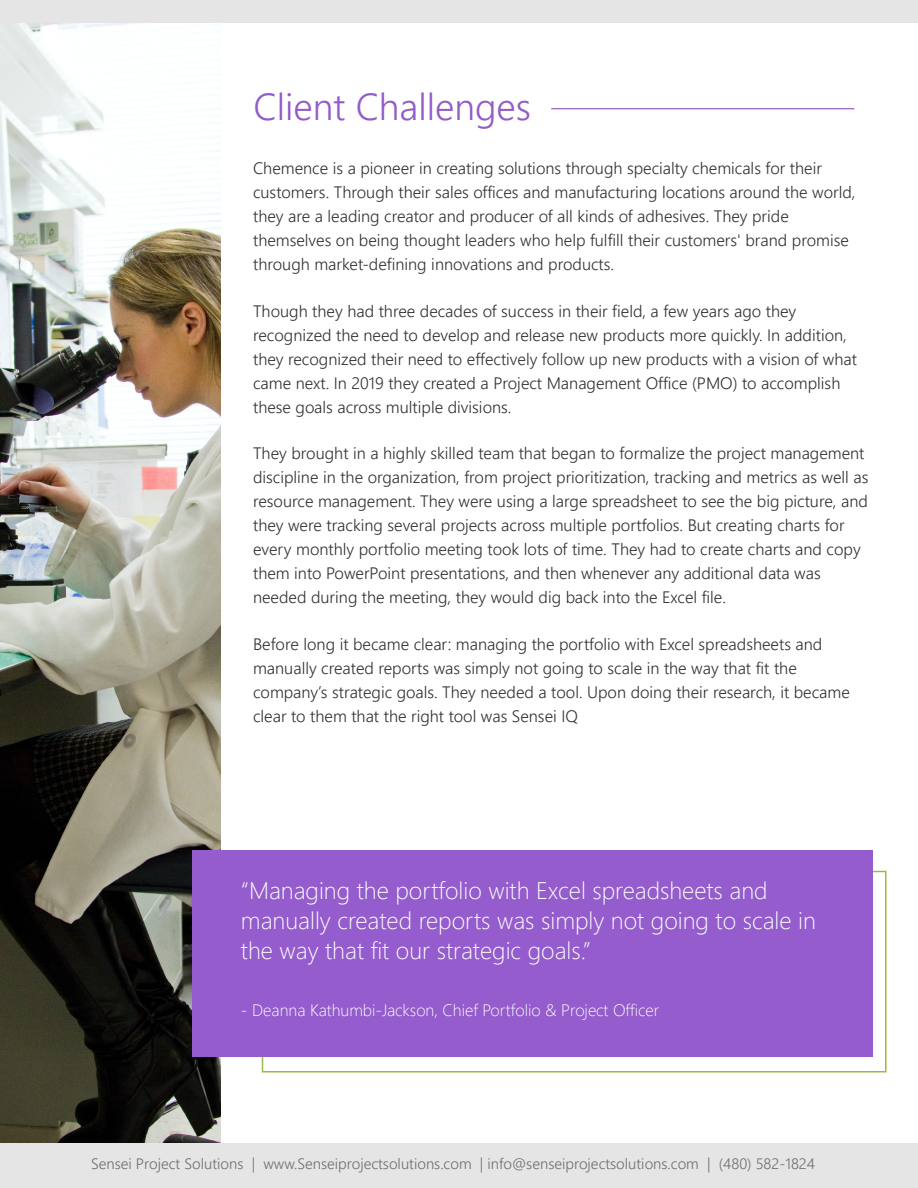
<style>
.page{position:relative;width:918px;height:1188px;background:#fff}
.page>*{position:absolute;margin:0;border:0;box-sizing:border-box;transform-origin:0 0}
.t1{font:300 37.5px "Segoe UI";color:#915cc9}
.t2{font:300 24px/30px "Segoe UI";color:#fbfbfb}
.t3{font:300 16.5px/24px "Segoe UI";color:#303131}
.t4{font:300 16.5px "Segoe UI";color:#fbfbfb}
.t5{font:300 15px "Segoe UI";color:#6d6e6e}
</style>
<div class="page">
<img style="left:0;top:22px;width:220px;height:1121px">
<div style="left:262px;top:871px;width:624px;height:201px;border:2px solid #99bc40"></div>
<div style="left:0;top:1143px;width:918px;height:45px;background:#e5e5e5"></div>
<hr style="left:551px;top:108px;width:303px;height:1px;background:#915cc9">
<div style="left:0;top:0;width:918px;height:22px;background:#e5e5e5"></div>
<div style="left:192px;top:850px;width:681px;height:207px;background:#945ccc"></div>
<h1 class="t1" style="left:254px;top:71px;width:279px">Client Challenges</h1>
<p class="t3" style="left:253px;top:155px;width:604px">Chemence is a pioneer in creating solutions through specialty chemicals for their customers. Through their sales offices and manufacturing locations around the world, they are a leading creator and producer of all kinds of adhesives. They pride themselves on being thought leaders who help fulfill their customers' brand promise through market-defining innovations and products.</p>
<p class="t3" style="left:253px;top:297px;width:605px">Though they had three decades of success in their field, a few years ago they recognized the need to develop and release new products more quickly. In addition, they recognized their need to effectively follow up new products with a vision of what came next. In 2019 they created a Project Management Office (PMO) to accomplish these goals across multiple divisions.</p>
<p class="t3" style="left:253px;top:440px;width:617px">They brought in a highly skilled team that began to formalize the project management discipline in the organization, from project prioritization, tracking and metrics as well as resource management. They were using a large spreadsheet to see the big picture, and they were tracking several projects across multiple portfolios. But creating charts for every monthly portfolio meeting took lots of time. They had to create charts and copy them into PowerPoint presentations, and then whenever any additional data was needed during the meeting, they would dig back into the Excel file.</p>
<p class="t3" style="left:253px;top:630px;width:598px">Before long it became clear: managing the portfolio with Excel spreadsheets and manually created reports was simply not going to scale in the way that fit the company’s strategic goals. They needed a tool. Upon doing their research, it became clear to them that the right tool was Sensei IQ</p>
<h2 class="t2" style="left:241px;top:873px;width:577px">“Managing the portfolio with Excel spreadsheets and manually created reports was simply not going to scale in the way that fit our strategic goals.”</h2>
<p class="t4" style="left:241px;top:995px;width:420px">- Deanna Kathumbi-Jackson, Chief Portfolio &amp; Project Officer</p>
<p class="t5" style="left:91px;top:1149px;width:726px">Sensei Project Solutions | www.Senseiprojectsolutions.com | info@senseiprojectsolutions.com | (480) 582-1824</p>
</div>
